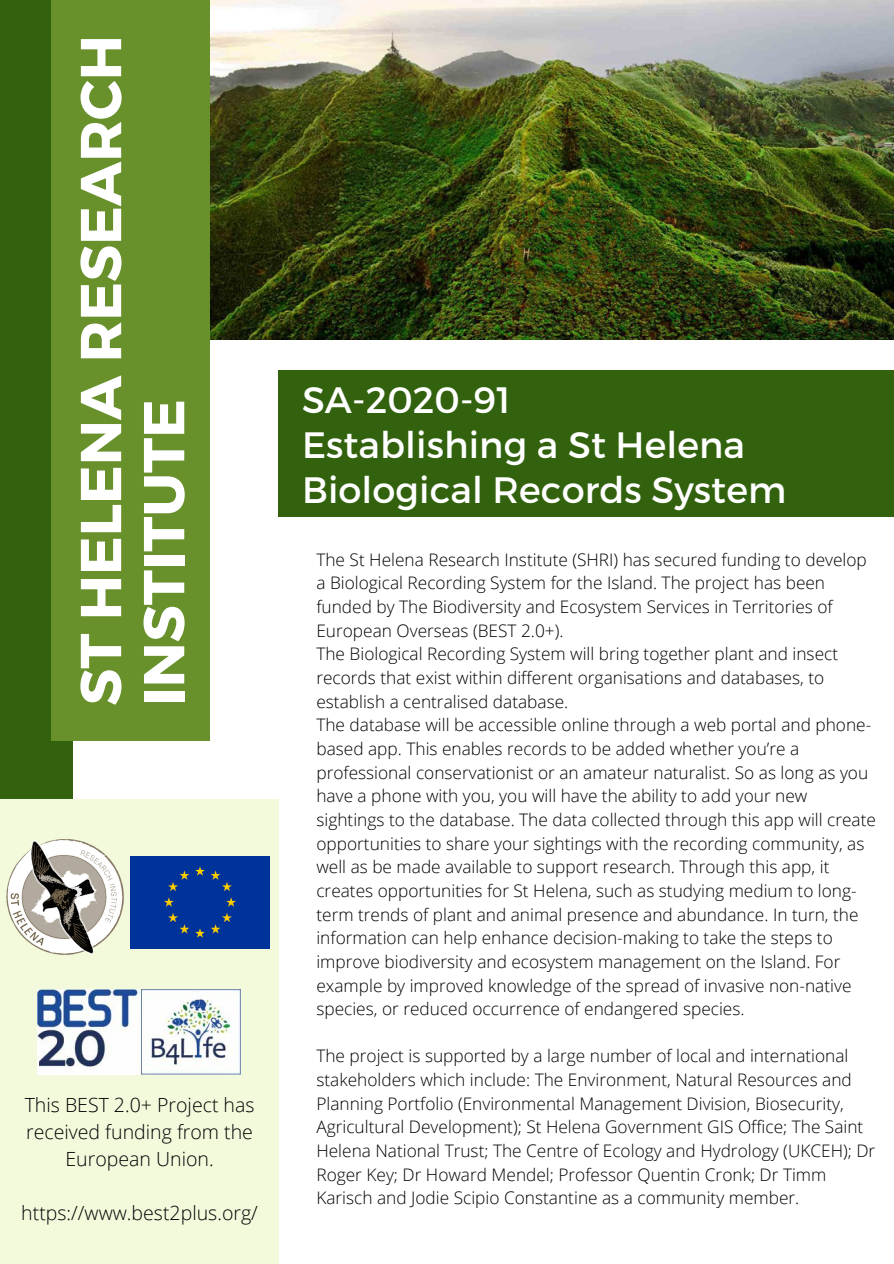
<style>
.page{position:relative;width:894px;height:1264px;background:#fff}
.page>*{position:absolute;margin:0;border:0;box-sizing:border-box;transform-origin:0 0}
.t1{font:700 57.45px/63px "Montserrat";color:#fff}
.t2{font:36.6px/45px "Montserrat";letter-spacing:.005em;color:#fff}
.t3{font:300 19.5px/27px "Open Sans";color:#000;text-align:center}
.t4{font:300 17.25px/23.7px "Open Sans";color:#000}
</style>
<div class="page">
<img style="left:209px;top:0;width:684px;height:339px">
<div style="left:0;top:0;width:73px;height:1263px;background:#32620e"></div>
<div style="left:51px;top:0;width:158px;height:740px;background:#68902b"></div>
<div style="left:278px;top:370px;width:615px;height:147px;background:#32620e"></div>
<div style="left:0;top:799px;width:278px;height:464px;background:#f3fadc"></div>
<img style="left:6px;top:839px;width:118px;height:116px">
<img style="left:37px;top:989px;width:203px;height:85px">
<div style="left:130px;top:856px;width:140px;height:92px;background:#039"></div>
<p class="t1" style="left:66px;top:705px;width:672px;rotate:-90deg">ST HELENA RESEARCH<br>INSTITUTE</p>
<p class="t3" style="left:25px;top:1090px;width:231px">This BEST 2.0+ Project has received funding from the<br>European Union.</p>
<p class="t3" style="left:21px;top:1198px;width:238px">https://www.best2plus.org/</p>
<p class="t2" style="left:302px;top:375px;width:210px">SA-2020-91</p>
<p class="t2" style="left:302px;top:420px;width:485px">Establishing a St Helena<br>Biological Records System</p>
<p class="t4" style="left:316px;top:547px;width:551px">The St Helena Research Institute (SHRI) has secured funding to develop a Biological Recording System for the Island. The project has been funded by The Biodiversity and Ecosystem Services in Territories of European Overseas (BEST 2.0+).</p>
<p class="t4" style="left:316px;top:641px;width:523px">The Biological Recording System will bring together plant and insect records that exist within different organisations and databases, to establish a centralised database.</p>
<p class="t4" style="left:316px;top:712px;width:561px">The database will be accessible online through a web portal and phone&shy;based app. This enables records to be added whether you’re a professional conservationist or an amateur naturalist. So as long as you have a phone with you, you will have the ability to add your new sightings to the database. The data collected through this app will create opportunities to share your sightings with the recording community, as well as be made available to support research. Through this app, it creates opportunities for St Helena, such as studying medium to long&shy;term trends of plant and animal presence and abundance. In turn, the information can help enhance decision-making to take the steps to improve biodiversity and ecosystem management on the Island. For example by improved knowledge of the spread of invasive non-native species, or reduced occurrence of endangered species.</p>
<p class="t4" style="left:316px;top:1043px;width:560px">The project is supported by a large number of local and international stakeholders which include: The Environment, Natural Resources and Planning Portfolio (Environmental Management Division, Biosecurity, Agricultural Development); St Helena Government GIS Office; The Saint Helena National Trust; The Centre of Ecology and Hydrology (UKCEH); Dr Roger Key; Dr Howard Mendel; Professor Quentin Cronk; Dr Timm Karisch and Jodie Scipio Constantine as a community member.</p>
</div>
